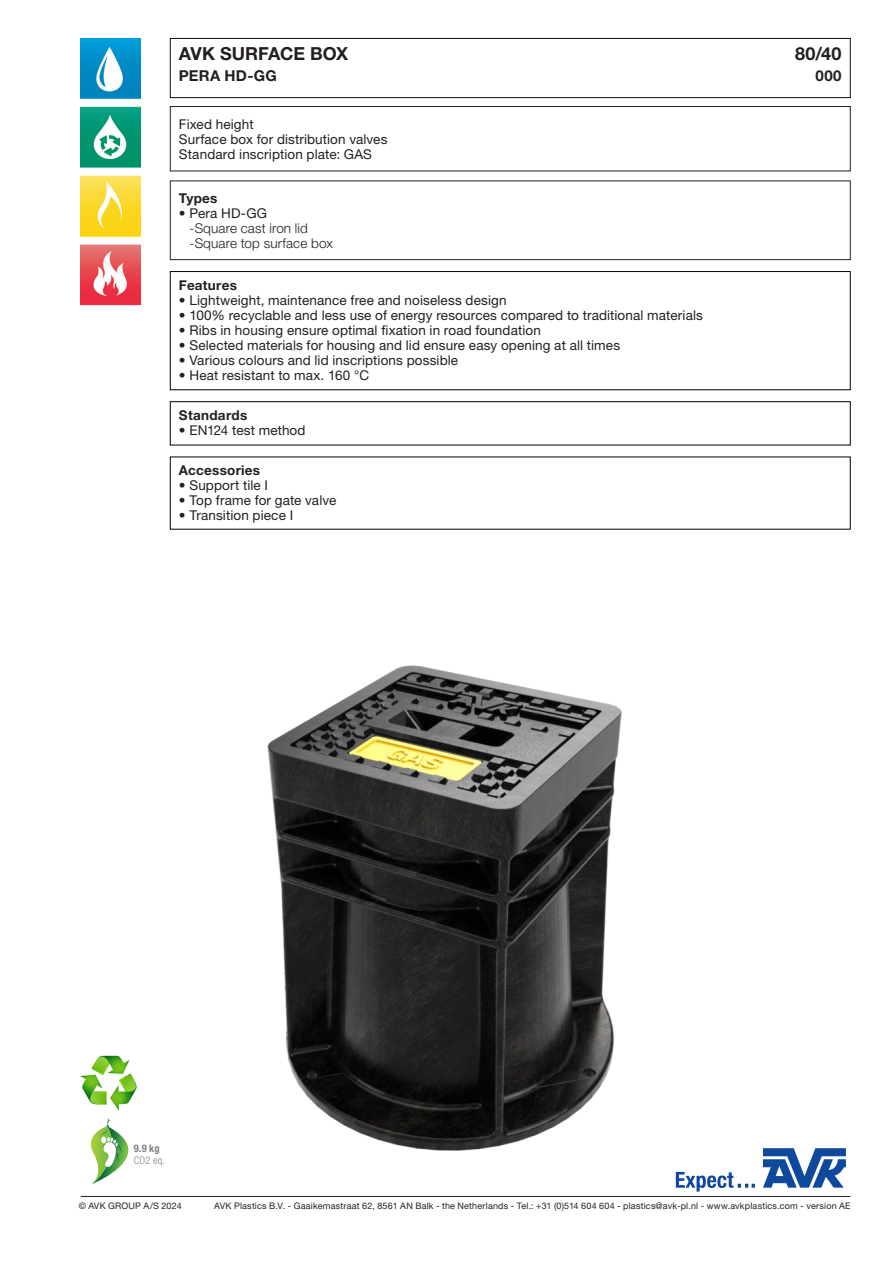
<style>
.page{position:relative;width:893px;height:1263px;background:#fff}
.page>*{position:absolute;margin:0;border:0;box-sizing:border-box;transform-origin:0 0}
.Headline{font:700 18px "Helvetica Neue LT Pro";color:#231f20}
.Headline-2{font:700 15px "Helvetica Neue LT Pro";letter-spacing:.02em;color:#231f20}
.body_copy_bullet{font:13.5px "Helvetica Neue LT Pro";letter-spacing:.01em;color:#231f20}
.Body_copy{font:13.5px "Helvetica Neue LT Pro";letter-spacing:.01em;color:#231f20}
.body_copy_bullet-2{font:300 13.5px "Helvetica Neue LT Pro";letter-spacing:.01em;color:#231f20}
.Body_copy_headline{font:700 13.5px "Helvetica Neue LT Pro";letter-spacing:.02em;color:#231f20}
.body_copy_bullet-3{font:700 13.5px "Helvetica Neue LT Pro";letter-spacing:.02em;color:#231f20}
.Body_copy-2{font:300 condensed 10.5px "Helvetica Neue LT Pro";color:#808285}
.Body_copy-3{font:700 condensed 10.5px "Helvetica Neue LT Pro";color:#808285}
.Address_and_copyright{font:9px "Helvetica Neue LT Pro";letter-spacing:.025em;color:#231f20}
</style>
<div class="page">
<div style="left:170px;top:181px;width:680px;height:79px;border:1px solid #231f20"></div>
<img style="left:81px;top:38px;width:59px;height:268px">
<div style="left:170px;top:271px;width:680px;height:119px;border:1px solid #000"></div>
<div style="left:170px;top:106px;width:680px;height:65px;border:1px solid #231f20"></div>
<svg style="left:763px;top:1148px;width:83px;height:40px"></svg>
<svg style="left:676px;top:1176px;width:79px;height:15px"></svg>
<hr style="left:81px;top:1196px;width:769px;height:1px;background:#231f20">
<div style="left:170px;top:401px;width:680px;height:44px;border:1px solid #000"></div>
<img style="left:267px;top:665px;width:517px;height:511px">
<img style="left:80px;top:1055px;width:57px;height:56px">
<svg style="left:90px;top:1118px;width:39px;height:66px"></svg>
<div style="left:170px;top:38px;width:680px;height:60px;border:1px solid #0c1010"></div>
<p class="Headline" style="left:179px;top:42px;width:171px">AVK SURFACE BOX</p>
<p class="Headline" style="left:795px;top:42px;width:48px">80/40</p>
<p class="Headline-2" style="left:179px;top:66px;width:99px">PERA HD-GG</p>
<p class="Headline-2" style="left:815px;top:66px;width:28px">000</p>
<p class="Body_copy" style="left:179px;top:116px;width:76px">Fixed height</p>
<p class="Body_copy" style="left:179px;top:131px;width:210px">Surface box for distribution valves</p>
<p class="Body_copy" style="left:179px;top:146px;width:195px">Standard inscription plate: GAS</p>
<p class="body_copy_bullet-3" style="left:179px;top:189px;width:40px">Types</p>
<p class="body_copy_bullet" style="left:179px;top:205px;width:90px">• Pera HD-GG</p>
<p class="body_copy_bullet-2" style="left:190px;top:220px;width:120px">-Square cast iron lid</p>
<p class="body_copy_bullet-2" style="left:190px;top:235px;width:145px">-Square top surface box</p>
<p class="Body_copy_headline" style="left:179px;top:277px;width:60px">Features</p>
<p class="body_copy_bullet" style="left:179px;top:292px;width:329px">• Lightweight, maintenance free and noiseless design</p>
<p class="body_copy_bullet" style="left:179px;top:307px;width:525px">• 100% recyclable and less use of energy resources compared to traditional materials</p>
<p class="body_copy_bullet" style="left:179px;top:322px;width:363px">• Ribs in housing ensure optimal fixation in road foundation</p>
<p class="body_copy_bullet" style="left:179px;top:337px;width:443px">• Selected materials for housing and lid ensure easy opening at all times</p>
<p class="body_copy_bullet" style="left:179px;top:352px;width:281px">• Various colours and lid inscriptions possible</p>
<p class="body_copy_bullet" style="left:179px;top:367px;width:192px">• Heat resistant to max. 160 °C</p>
<p class="Body_copy_headline" style="left:179px;top:407px;width:70px">Standards</p>
<p class="Body_copy" style="left:179px;top:422px;width:128px">• EN124 test method</p>
<p class="Body_copy_headline" style="left:179px;top:462px;width:83px">Accessories</p>
<p class="Body_copy" style="left:179px;top:477px;width:91px">• Support tile I</p>
<p class="Body_copy" style="left:179px;top:492px;width:159px">• Top frame for gate valve</p>
<p class="Body_copy" style="left:179px;top:507px;width:116px">• Transition piece I</p>
<p class="Body_copy-3" style="left:134px;top:1141px;width:27px">9.9 kg</p>
<p class="Body_copy-2" style="left:134px;top:1154px;width:33px">CO2 eq.</p>
<p class="Address_and_copyright" style="left:79px;top:1201px;width:105px">© AVK GROUP A/S 2024</p>
<p class="Address_and_copyright" style="left:214px;top:1201px;width:638px">AVK Plastics B.V. - Gaaikemastraat 62, 8561 AN Balk - the Netherlands - Tel.: +31 (0)514 604 604 - plastics@avk-pl.nl - www.avkplastics.com - version AE</p>
</div>
